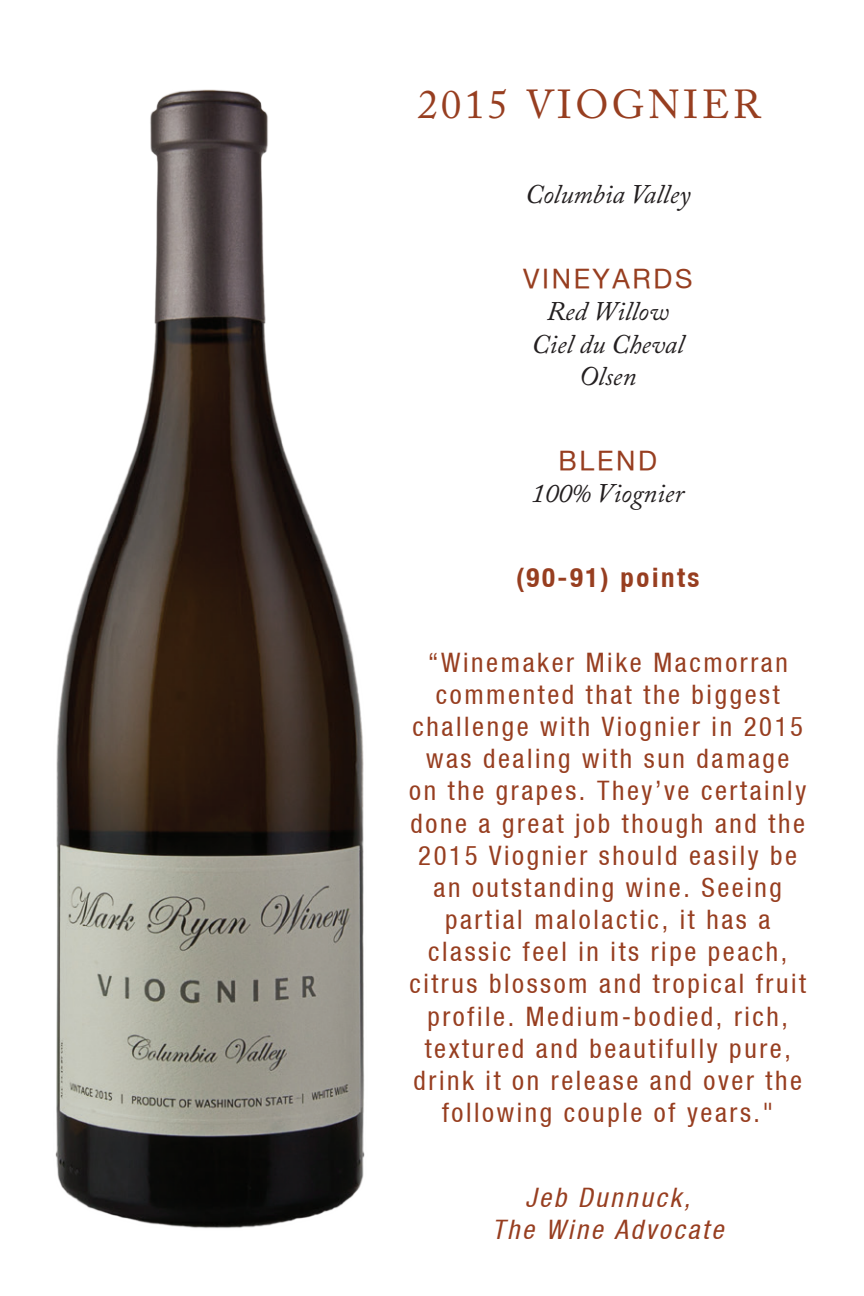
<style>
.page{position:relative;width:864px;height:1296px;background:#fff}
.page>*{position:absolute;margin:0;border:0;box-sizing:border-box;transform-origin:0 0}
.t1{font:40.4px "Adobe Caslon Pro";letter-spacing:.085em;color:#973e20}
.t2{font:26.8px/32px "Helvetica Neue 57";letter-spacing:.095em;color:#973e20;text-align:center}
.t3{font:italic 26.8px/32px "Adobe Caslon Pro";color:#231f20;text-align:center}
.t4{font:italic 26.8px/32px "Helvetica Neue 57";letter-spacing:.095em;color:#973e20;text-align:center}
.t5{font:26.8px "Helvetica Neue 55";letter-spacing:.095em;color:#973e20}
.t6{font:26.8px "Helvetica Neue 77";letter-spacing:.095em;color:#973e20}
</style>
<div class="page">
<img style="left:55px;top:89px;width:310px;height:1140px">
<h1 class="t1" style="left:418px;top:81px;width:345px">2015 VIOGNIER</h1>
<p class="t3" style="left:525px;top:178px;width:167px">Columbia Valley</p>
<p class="t5" style="left:523px;top:263px;width:171px">VINEYARDS</p>
<p class="t3" style="left:532px;top:295px;width:154px">Red Willow<br>Ciel du Cheval<br>Olsen</p>
<p class="t5" style="left:559px;top:444px;width:100px">BLEND</p>
<p class="t3" style="left:532px;top:477px;width:154px">100% Viognier</p>
<p class="t6" style="left:516px;top:561px;width:185px">(90-91) points</p>
<p class="t2" style="left:409px;top:646px;width:399px">“Winemaker Mike Macmorran commented that the biggest challenge with Viognier in 2015 was dealing with sun damage<br>on the grapes. They’ve certainly done a great job though and the<br>2015 Viognier should easily be an outstanding wine. Seeing partial malolactic, it has a classic feel in its ripe peach, citrus blossom and tropical fruit profile. Medium-bodied, rich, textured and beautifully pure, drink it on release and over the following couple of years."</p>
<p class="t4" style="left:492px;top:1181px;width:233px">Jeb Dunnuck,<br>The Wine Advocate</p>
</div>
